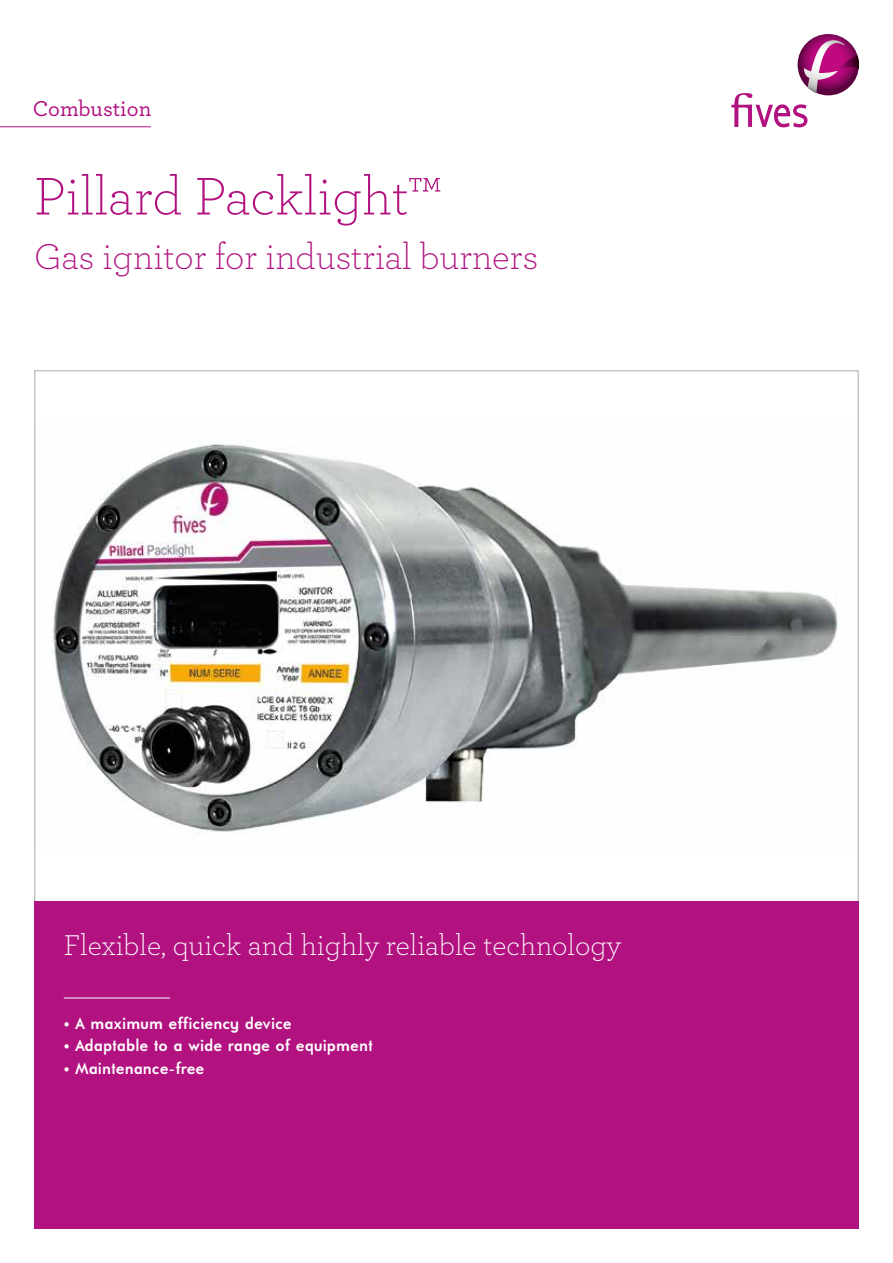
<style>
.page{position:relative;width:893px;height:1263px;background:#fff}
.page>*{position:absolute;margin:0;border:0;box-sizing:border-box;transform-origin:0 0}
.t1{font:300 55.5px "Archer";color:#b11280}
.t2{font:300 37.5px "Archer";color:#b11280}
.t3{font:300 30px "Archer";color:#fff}
.t4{font:500 22.5px "Archer";color:#b11280}
.t5{font:700 16.5px "Universalis ADF Std";color:#fff}
.s1{font-weight:400}
</style>
<div class="page">
<hr style="left:0;top:127px;width:151px;height:1px;background:#b11280">
<img style="left:52px;top:444px;width:786px;height:390px">
<div style="left:34px;top:901px;width:825px;height:328px;background:#b11280"></div>
<hr style="left:64px;top:998px;width:106px;height:1px;background:#fff">
<svg style="left:798px;top:34px;width:61px;height:61px"></svg>
<svg style="left:731px;top:40px;width:128px;height:88px"></svg>
<h3 class="t4" style="left:33px;top:92px;width:120px">Combustion</h3>
<h1 class="t1" style="left:34px;top:160px;width:409px">Pillard Packlight™</h1>
<h2 class="t2" style="left:34px;top:231px;width:506px">Gas ignitor for industrial burners</h2>
<h3 class="t3" style="left:64px;top:926px;width:559px">Flexible, quick and highly reliable technology</h3>
<p class="t5" style="left:64px;top:1013px;width:230px"><span class="s1">•</span> A maximum efficiency device</p>
<p class="t5" style="left:64px;top:1035px;width:311px"><span class="s1">•</span> Adaptable to a wide range of equipment</p>
<p class="t5" style="left:64px;top:1058px;width:142px"><span class="s1">•</span> Maintenance-free</p>
</div>
